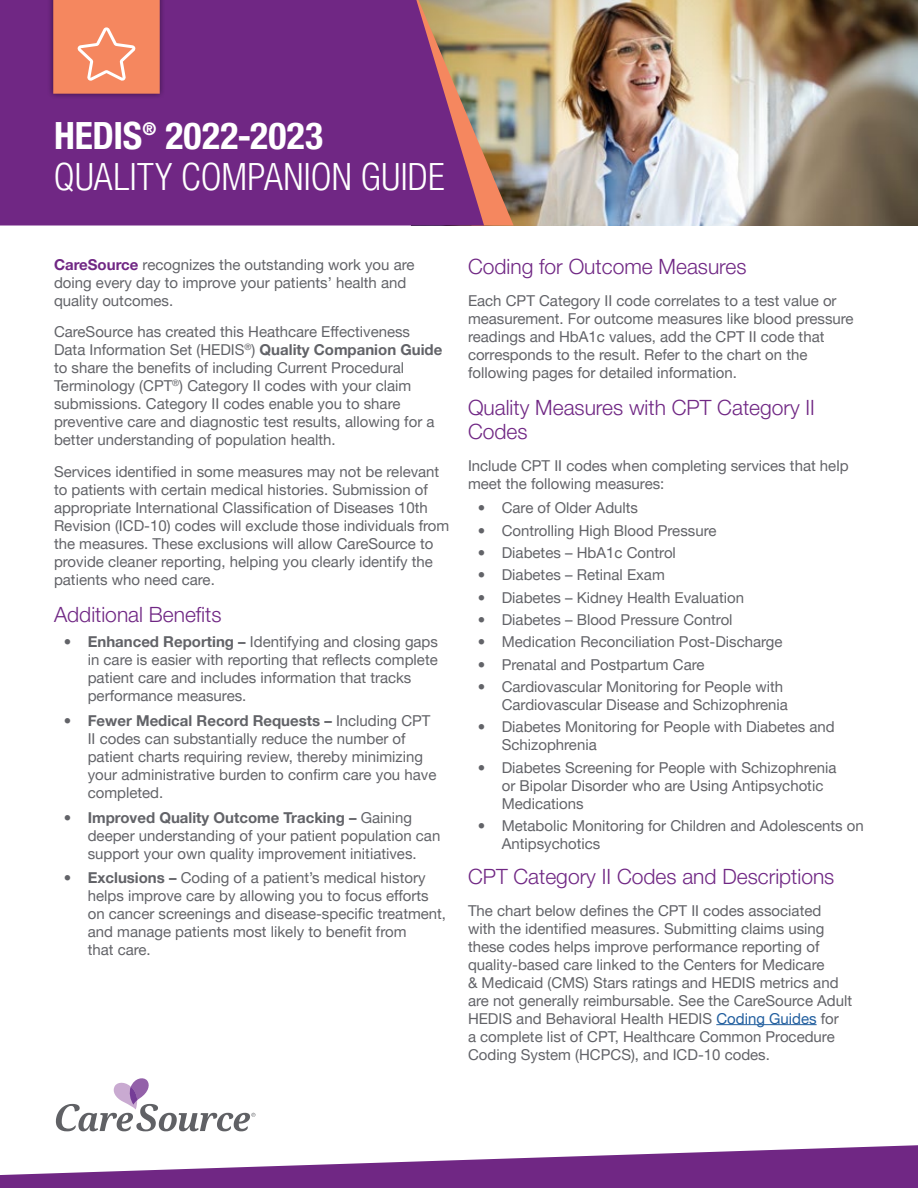
<style>
.page{position:relative;width:918px;height:1188px;background:#fff}
.page>*{position:absolute;margin:0;border:0;box-sizing:border-box;transform-origin:0 0}
.t1{font:300 condensed 37.5px/40.5px "Helvetica Neue LT Pro";letter-spacing:.005em;color:#fff}
.t2{font:300 21px/24px "Helvetica Neue LT Pro";color:#702784}
.t3{font:15px/18px "Helvetica Neue LT Pro";color:#626368}
.s1{font-weight:700}
.s2{font-weight:700;color:#702784}
.s3{color:#215e9e}
</style>
<div class="page">
<img style="left:514px;top:0;width:404px;height:226px">
<img style="left:484px;top:0;width:30px;height:226px">
<svg style="left:0;top:0;width:484px;height:226px;background:#763082"></svg>
<div style="left:47px;top:0;width:119px;height:100px;background:#000;opacity:.5"></div>
<hr style="left:716px;top:1024px;width:101px;height:1px;background:#215e9e">
<svg style="left:0;top:1145px;width:918px;height:43px"></svg>
<svg style="left:56px;top:1078px;width:199px;height:53px"></svg>
<svg style="left:53px;top:0;width:107px;height:94px;background:#f48c67"></svg>
<h1 class="t1" style="left:54px;top:115px;width:392px"><span class="s1">HEDIS</span><sup>®</sup> <span class="s1">2022-2023<br></span>QUALITY COMPANION GUIDE</h1>
<p class="t3" style="left:54px;top:255px;width:362px"><span class="s2">CareSource</span> recognizes the outstanding work you are doing every day to improve your patients’ health and quality outcomes.</p>
<p class="t3" style="left:54px;top:323px;width:390px">CareSource has created this Heathcare Effectiveness Data Information Set (HEDIS<sup>®</sup>) <span class="s1">Quality Companion Guide </span>to share the benefits of including Current Procedural Terminology (CPT<sup>®</sup>) Category II codes with your claim submissions. Category II codes enable you to share preventive care and diagnostic test results, allowing for a better understanding of population health.</p>
<p class="t3" style="left:54px;top:462px;width:397px">Services identified in some measures may not be relevant to patients with certain medical histories. Submission of appropriate International Classification of Diseases 10th Revision (ICD-10) codes will exclude those individuals from the measures. These exclusions will allow CareSource to provide cleaner reporting, helping you clearly identify the patients who need care.</p>
<h2 class="t2" style="left:54px;top:603px;width:169px">Additional Benefits</h2>
<p class="t3" style="left:88px;top:632px;width:352px;text-indent:-24px"><span class="s1">• Enhanced Reporting –</span> Identifying and closing gaps in care is easier with reporting that reflects complete patient care and includes information that tracks performance measures.</p>
<p class="t3" style="left:88px;top:711px;width:350px;text-indent:-24px"><span class="s1">• Fewer Medical Record Requests –</span> Including CPT II codes can substantially reduce the number of patient charts requiring review, thereby minimizing your administrative burden to confirm care you have completed.</p>
<p class="t3" style="left:88px;top:808px;width:354px;text-indent:-24px"><span class="s1">• Improved Quality Outcome Tracking –</span> Gaining deeper understanding of your patient population can support your own quality improvement initiatives.</p>
<p class="t3" style="left:88px;top:869px;width:360px;text-indent:-24px"><span class="s1">• Exclusions –</span> Coding of a patient’s medical history helps improve care by allowing you to focus efforts on cancer screenings and disease-specific treatment, and manage patients most likely to benefit from<br>that care.</p>
<h2 class="t2" style="left:468px;top:254px;width:280px">Coding for Outcome Measures</h2>
<p class="t3" style="left:468px;top:291px;width:387px">Each CPT Category II code correlates to a test value or measurement. For outcome measures like blood pressure readings and HbA1c values, add the CPT II code that corresponds to the result. Refer to the chart on the following pages for detailed information.</p>
<h2 class="t2" style="left:468px;top:395px;width:348px">Quality Measures with CPT Category II<br>Codes</h2>
<p class="t3" style="left:468px;top:456px;width:382px">Include CPT II codes when completing services that help meet the following measures:</p>
<p class="t3" style="left:478px;top:499px;width:162px">• Care of Older Adults</p>
<p class="t3" style="left:478px;top:521px;width:240px">• Controlling High Blood Pressure</p>
<p class="t3" style="left:478px;top:543px;width:200px">• Diabetes – HbA1c Control</p>
<p class="t3" style="left:478px;top:566px;width:189px">• Diabetes – Retinal Exam</p>
<p class="t3" style="left:478px;top:588px;width:268px">• Diabetes – Kidney Health Evaluation</p>
<p class="t3" style="left:478px;top:610px;width:256px">• Diabetes – Blood Pressure Control</p>
<p class="t3" style="left:478px;top:633px;width:306px">• Medication Reconciliation Post-Discharge</p>
<p class="t3" style="left:478px;top:655px;width:228px">• Prenatal and Postpartum Care</p>
<p class="t3" style="left:502px;top:677px;width:288px;text-indent:-24px">• Cardiovascular Monitoring for People with<br>Cardiovascular Disease and Schizophrenia</p>
<p class="t3" style="left:502px;top:718px;width:335px;text-indent:-24px">• Diabetes Monitoring for People with Diabetes and<br>Schizophrenia</p>
<p class="t3" style="left:502px;top:758px;width:336px;text-indent:-24px">• Diabetes Screening for People with Schizophrenia or Bipolar Disorder who are Using Antipsychotic<br>Medications</p>
<p class="t3" style="left:502px;top:816px;width:364px;text-indent:-24px">• Metabolic Monitoring for Children and Adolescents on<br>Antipsychotics</p>
<h2 class="t2" style="left:468px;top:864px;width:368px">CPT Category II Codes and Descriptions</h2>
<p class="t3" style="left:468px;top:901px;width:386px">The chart below defines the CPT II codes associated with the identified measures. Submitting claims using these codes helps improve performance reporting of quality-based care linked to the Centers for Medicare<br>&amp; Medicaid (CMS) Stars ratings and HEDIS metrics and are not generally reimbursable. See the CareSource Adult HEDIS and Behavioral Health HEDIS <span class="s3">Coding Guides</span> for<br>a complete list of CPT, Healthcare Common Procedure Coding System (HCPCS), and ICD-10 codes.</p>
</div>
